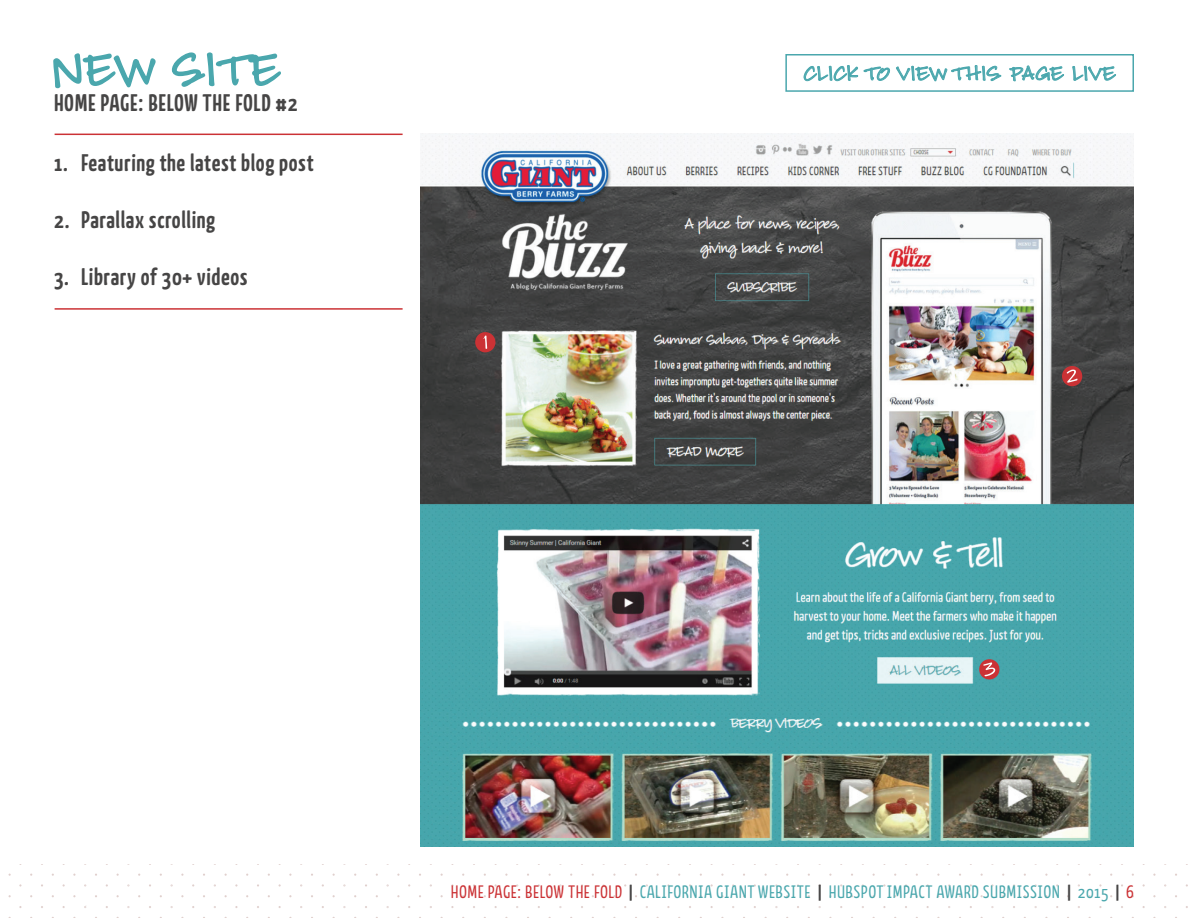
<style>
.page{position:relative;width:1188px;height:918px;background:#fff}
.page>*{position:absolute;margin:0;border:0;box-sizing:border-box;transform-origin:0 0}
.t1{font:72px "Louisiana";letter-spacing:.05em;color:#4aa7ad}
.t2{font:31.5px "Louisiana";letter-spacing:.04em;color:#4aa7ad}
.t3{font:700 24px "Kava Pro";letter-spacing:.025em;color:#464545}
.t4{font:18px "Kava Pro";letter-spacing:.025em;color:#4aa7ad}
.s1{color:#cb3235}
.s2{font-weight:700;color:#464545}
</style>
<div class="page">
<img style="left:420px;top:134px;width:714px;height:576px">
<img style="left:420px;top:710px;width:714px;height:137px">
<svg style="left:53px;top:53px;width:103px;height:36px"></svg>
<svg style="left:171px;top:52px;width:110px;height:35px"></svg>
<hr style="left:55px;top:134px;width:348px;height:1px;background:#cb3235">
<hr style="left:55px;top:308px;width:348px;height:2px;background:#cb3235">
<div style="left:475px;top:332px;width:20px;height:20px;background:#cb3235;border-radius:50%"></div>
<svg style="left:483px;top:336px;width:4px;height:13px"></svg>
<div style="left:1062px;top:366px;width:20px;height:20px;background:#cb3235;border-radius:50%"></div>
<svg style="left:1067px;top:370px;width:10px;height:13px"></svg>
<div style="left:979px;top:659px;width:20px;height:21px;background:#cb3235;border-radius:50%"></div>
<svg style="left:983px;top:662px;width:12px;height:14px"></svg>
<svg style="left:803px;top:65px;width:87px;height:17px"></svg>
<svg style="left:896px;top:65px;width:106px;height:17px"></svg>
<svg style="left:1009px;top:65px;width:55px;height:17px"></svg>
<svg style="left:1072px;top:65px;width:44px;height:16px"></svg>
<div style="left:785px;top:54px;width:349px;height:38px;border:2px solid #4aa7ad"></div>
<h1 class="t1" style="left:54px;top:16px;width:227px">NEW SITE</h1>
<p class="t3" style="left:54px;top:88px;width:245px">HOME PAGE: BELOW THE FOLD #2</p>
<p class="t3" style="left:54px;top:147px;width:261px">1. Featuring the latest blog post</p>
<p class="t3" style="left:54px;top:204px;width:163px">2. Parallax scrolling</p>
<p class="t3" style="left:54px;top:261px;width:195px">3. Library of 30+ videos</p>
<h2 class="t2" style="left:804px;top:50px;width:313px">CLICK TO VIEW THIS PAGE LIVE</h2>
<p class="t4" style="left:451px;top:881px;width:685px"><span class="s1">HOME PAGE: BELOW THE FOLD</span> <span class="s2">|</span> CALIFORNIA GIANT WEBSITE <span class="s2">|</span> HUBSPOT IMPACT AWARD SUBMISSION <span class="s2">|</span> 2015 <span class="s2">|</span> <span class="s1">6</span></p>
</div>
